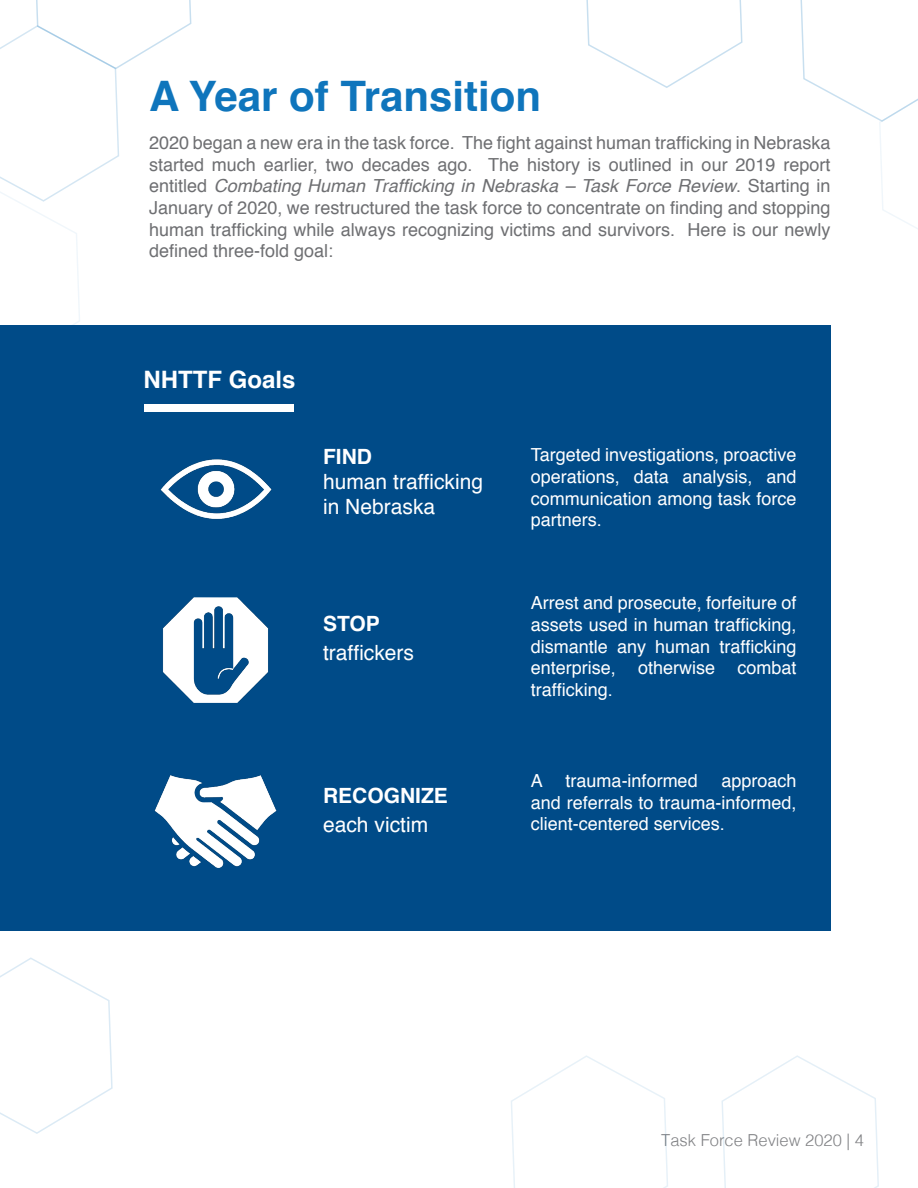
<style>
.page{position:relative;width:918px;height:1188px;background:#fff}
.page>*{position:absolute;margin:0;border:0;box-sizing:border-box;transform-origin:0 0}
.t1{font:700 42px "Helvetica";color:#0f75bc}
.t2{font:700 24px "Helvetica";color:#fff}
.t3{font:21px "Helvetica";color:#fff}
.t4{font:700 21px "Helvetica";color:#fff}
.t5{font:18px/21.6px "Helvetica";color:#6e6f72;text-align:justify}
.t6{font:18px/21.6px "Helvetica";color:#fff;text-align:justify}
.t7{font:300 16.5px "Helvetica";color:#818285}
.s1{font-style:italic}
</style>
<div class="page">
<svg style="left:586px;top:0;width:157px;height:88px"></svg>
<svg style="left:0;top:0;width:192px;height:325px"></svg>
<svg style="left:0;top:957px;width:113px;height:177px"></svg>
<svg style="left:721px;top:1055px;width:158px;height:133px"></svg>
<svg style="left:511px;top:1055px;width:157px;height:133px"></svg>
<div style="left:0;top:325px;width:831px;height:606px;background:#004b88"></div>
<img style="left:160px;top:459px;width:112px;height:60px">
<img style="left:162px;top:597px;width:107px;height:106px">
<img style="left:154px;top:775px;width:123px;height:93px">
<div style="left:144px;top:405px;width:150px;height:7px;background:#fff"></div>
<svg style="left:800px;top:0;width:118px;height:229px"></svg>
<p class="t1" style="left:149px;top:62px;width:394px">A Year of Transition</p>
<p class="t5" style="left:149px;top:133px;width:683px">2020 began a new era in the task force. The fight against human trafficking in Nebraska started much earlier, two decades ago. The history is outlined in our 2019 report entitled <span class="s1">Combating Human Trafficking in Nebraska – Task Force Review</span>. Starting in January of 2020, we restructured the task force to concentrate on finding and stopping human trafficking while always recognizing victims and survivors. Here is our newly defined three-fold goal:</p>
<p class="t2" style="left:144px;top:360px;width:154px">NHTTF Goals</p>
<p class="t4" style="left:323px;top:439px;width:50px">FIND</p>
<p class="t3" style="left:323px;top:465px;width:161px">human trafficking</p>
<p class="t3" style="left:323px;top:490px;width:114px">in Nebraska</p>
<p class="t4" style="left:323px;top:607px;width:58px">STOP</p>
<p class="t3" style="left:323px;top:637px;width:93px">traffickers</p>
<p class="t4" style="left:323px;top:778px;width:126px">RECOGNIZE</p>
<p class="t3" style="left:323px;top:808px;width:107px">each victim</p>
<p class="t6" style="left:531px;top:445px;width:267px">Targeted investigations, proactive operations, data analysis, and communication among task force partners.</p>
<p class="t6" style="left:531px;top:593px;width:267px">Arrest and prosecute, forfeiture of assets used in human trafficking, dismantle any human trafficking enterprise, otherwise combat trafficking.</p>
<p class="t6" style="left:531px;top:771px;width:14px">A</p>
<p class="t6" style="left:566px;top:771px;width:134px">trauma-informed</p>
<p class="t6" style="left:531px;top:771px;width:267px;text-indent:191px">approach and referrals to trauma-informed, client-centered services.</p>
<p class="t7" style="left:661px;top:1126px;width:204px">Task Force Review 2020 | 4</p>
</div>
